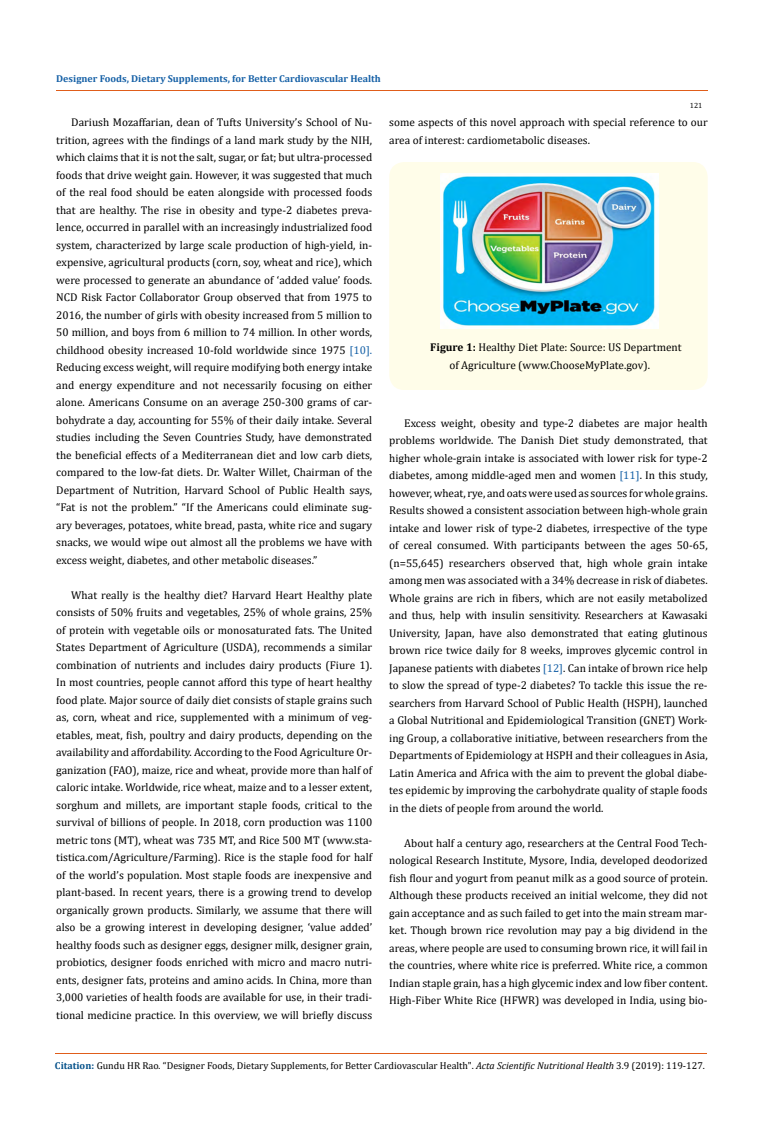
<style>
.page{position:relative;width:764px;height:1140px;background:#fff}
.page>*{position:absolute;margin:0;border:0;box-sizing:border-box;transform-origin:0 0}
.t1{font:11.25px/17.5px "Cambria";color:#000;text-align:justify}
.t2{font:10px "Cambria";color:#000}
.t3{font:700 10px "Cambria";color:#1560a6}
.t4{font:7.5px "Cambria";color:#000}
.s1{color:#1560a6}
.s2{font-weight:700}
.s3{font-weight:700;color:#035089}
.s4{font-style:italic}
</style>
<div class="page">
<hr style="left:56px;top:91px;width:651px;height:1px;background:#e05d1a">
<div style="left:389px;top:162px;width:318px;height:228px;background:#fffde9;border-radius:15px"></div>
<img style="left:440px;top:173px;width:219px;height:156px">
<hr style="left:55px;top:1053px;width:651px;height:1px;background:#e05d1a">
<p class="t3" style="left:56px;top:72px;width:326px">Designer Foods, Dietary Supplements, for Better Cardiovascular Health</p>
<p class="t1" style="left:56px;top:114px;width:317px;text-indent:15px">Dariush Mozaffarian, dean of Tufts University’s School of Nu&shy;trition, agrees with the findings of a land mark study by the NIH, which claims that it is not the salt, sugar, or fat; but ultra-processed foods that drive weight gain. However, it was suggested that much of the real food should be eaten alongside with processed foods that are healthy. The rise in obesity and type-2 diabetes preva&shy;lence, occurred in parallel with an increasingly industrialized food system, characterized by large scale production of high-yield, in&shy;expensive, agricultural products (corn, soy, wheat and rice), which were processed to generate an abundance of ‘added value’ foods.<br>NCD Risk Factor Collaborator Group observed that from 1975 to 2016, the number of girls with obesity increased from 5 million to 50 million, and boys from 6 million to 74 million. In other words, childhood obesity increased 10-fold worldwide since 1975 <span class="s1">[10].<br></span>Reducing excess weight, will require modifying both energy intake and energy expenditure and not necessarily focusing on either alone. Americans Consume on an average 250-300 grams of car&shy;bohydrate a day, accounting for 55% of their daily intake. Several studies including the Seven Countries Study, have demonstrated the beneficial effects of a Mediterranean diet and low carb diets, compared to the low-fat diets. Dr. Walter Willet, Chairman of the Department of Nutrition, Harvard School of Public Health says, “Fat is not the problem.” “If the Americans could eliminate sug&shy;ary beverages, potatoes, white bread, pasta, white rice and sugary snacks, we would wipe out almost all the problems we have with excess weight, diabetes, and other metabolic diseases.”</p>
<p class="t1" style="left:56px;top:586px;width:317px;text-indent:15px">What really is the healthy diet? Harvard Heart Healthy plate consists of 50% fruits and vegetables, 25% of whole grains, 25% of protein with vegetable oils or monosaturated fats. The United States Department of Agriculture (USDA), recommends a similar combination of nutrients and includes dairy products (Fiure 1).<br>In most countries, people cannot afford this type of heart healthy food plate. Major source of daily diet consists of staple grains such as, corn, wheat and rice, supplemented with a minimum of veg&shy;etables, meat, fish, poultry and dairy products, depending on the availability and affordability. According to the Food Agriculture Or&shy;ganization (FAO), maize, rice and wheat, provide more than half of caloric intake. Worldwide, rice wheat, maize and to a lesser extent, sorghum and millets, are important staple foods, critical to the survival of billions of people. In 2018, corn production was 1100 metric tons (MT), wheat was 735 MT, and Rice 500 MT (www.sta&shy;tistica.com/Agriculture/Farming). Rice is the staple food for half of the world’s population. Most staple foods are inexpensive and plant-based. In recent years, there is a growing trend to develop organically grown products. Similarly, we assume that there will also be a growing interest in developing designer, ‘value added’ healthy foods such as designer eggs, designer milk, designer grain, probiotics, designer foods enriched with micro and macro nutri&shy;ents, designer fats, proteins and amino acids. In China, more than 3,000 varieties of health foods are available for use, in their tradi&shy;tional medicine practice. In this overview, we will briefly discuss</p>
<p class="t4" style="left:690px;top:101px;width:14px">121</p>
<p class="t1" style="left:389px;top:114px;width:320px">some aspects of this novel approach with special reference to our area of interest: cardiometabolic diseases.</p>
<p class="t1" style="left:449px;top:339px;width:234px;text-indent:-19px"><span class="s2">Figure 1:</span> Healthy Diet Plate: Source: US Department of Agriculture (www.ChooseMyPlate.gov).</p>
<p class="t1" style="left:389px;top:414px;width:320px;text-indent:15px">Excess weight, obesity and type-2 diabetes are major health problems worldwide. The Danish Diet study demonstrated, that higher whole-grain intake is associated with lower risk for type-2 diabetes, among middle-aged men and women <span class="s1">[11]</span>. In this study, however, wheat, rye, and oats were used as sources for whole grains.<br>Results showed a consistent association between high-whole grain intake and lower risk of type-2 diabetes, irrespective of the type of cereal consumed. With participants between the ages 50-65, (n=55,645) researchers observed that, high whole grain intake among men was associated with a 34% decrease in risk of diabetes.<br>Whole grains are rich in fibers, which are not easily metabolized and thus, help with insulin sensitivity. Researchers at Kawasaki University, Japan, have also demonstrated that eating glutinous brown rice twice daily for 8 weeks, improves glycemic control in Japanese patients with diabetes <span class="s1">[12]</span>. Can intake of brown rice help to slow the spread of type-2 diabetes? To tackle this issue the re&shy;searchers from Harvard School of Public Health (HSPH), launched a Global Nutritional and Epidemiological Transition (GNET) Work&shy;ing Group, a collaborative initiative, between researchers from the Departments of Epidemiology at HSPH and their colleagues in Asia, Latin America and Africa with the aim to prevent the global diabe&shy;tes epidemic by improving the carbohydrate quality of staple foods in the diets of people from around the world.</p>
<p class="t1" style="left:389px;top:834px;width:320px;text-indent:15px">About half a century ago, researchers at the Central Food Tech&shy;nological Research Institute, Mysore, India, developed deodorized fish flour and yogurt from peanut milk as a good source of protein.<br>Although these products received an initial welcome, they did not gain acceptance and as such failed to get into the main stream mar&shy;ket. Though brown rice revolution may pay a big dividend in the areas, where people are used to consuming brown rice, it will fail in the countries, where white rice is preferred. White rice, a common Indian staple grain, has a high glycemic index and low fiber content.<br>High-Fiber White Rice (HFWR) was developed in India, using bio-</p>
<p class="t2" style="left:55px;top:1060px;width:651px"><span class="s3">Citation:</span> Gundu HR Rao<span class="s4">.</span> “Designer Foods, Dietary Supplements, for Better Cardiovascular Health". <span class="s4">Acta Scientific Nutritional Health</span> 3.9 (2019): 119-127.</p>
</div>
